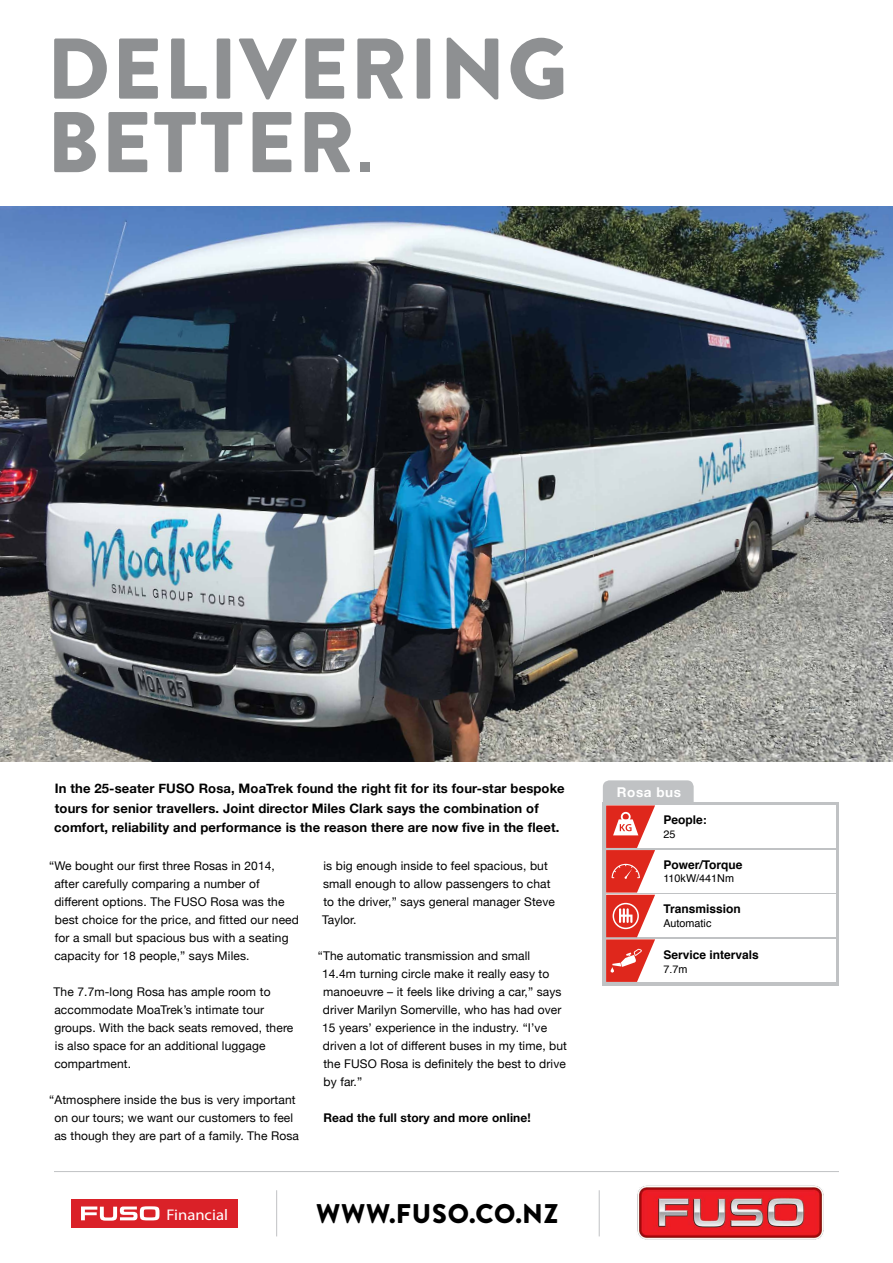
<style>
.page{position:relative;width:893px;height:1263px;background:#fff}
.page>*{position:absolute;margin:0;border:0;box-sizing:border-box;transform-origin:0 0}
.t1{font:900 85.95px/73.5px "Brandon Grotesque";letter-spacing:.02em;color:#8e9092}
.t2{font:900 27px "Brandon Grotesque";letter-spacing:.03em;color:#000}
.t3{font:15.45px "Myriad Pro";color:#fff;scale:1.08 1}
.t4{font:700 13.5px "Helvetica Neue";letter-spacing:.04em;color:#fff}
.t5{font:700 13.05px/19.5px "Helvetica Neue";letter-spacing:.01em;color:#000}
.t6{font:12px/18px "Helvetica Neue";letter-spacing:.01em;color:#000}
.t7{font:700 12px "Helvetica";color:#000}
.t8{font:700 12px "Helvetica Neue";letter-spacing:.01em;color:#000}
.t9{font:10.8px "Helvetica";color:#000}
.s1{font-family:"Helvetica";font-weight:700;font-size:64.5px}
</style>
<div class="page">
<img style="left:0;top:206px;width:893px;height:556px">
<img style="left:637px;top:1185px;width:187px;height:55px">
<hr style="left:276px;top:1190px;width:1px;height:46px;background:#c0c2c4">
<hr style="left:599px;top:1190px;width:1px;height:46px;background:#c0c2c4">
<div style="left:71px;top:1199px;width:166px;height:28px;background:#da2128"></div>
<svg style="left:81px;top:1206px;width:78px;height:15px"></svg>
<hr style="left:54px;top:1171px;width:785px;height:1px;background:#c0c2c4">
<div style="left:603px;top:780px;width:91px;height:57px;background:#c0c2c4;border-radius:7px"></div>
<div style="left:603px;top:802px;width:236px;height:183px;background:#c0c2c4"></div>
<div style="left:606px;top:805px;width:230px;height:43px;background:#fff"></div>
<div style="left:606px;top:850px;width:230px;height:42px;background:#fff"></div>
<div style="left:606px;top:895px;width:230px;height:42px;background:#fff"></div>
<div style="left:606px;top:939px;width:230px;height:43px;background:#fff"></div>
<svg style="left:606px;top:805px;width:49px;height:177px"></svg>
<h1 class="t1" style="left:47px;top:33px;width:522px">DELIVERING<br>BETTER<span class="s1">.</span></h1>
<p class="t5" style="left:54px;top:779px;width:512px">In the 25-seater FUSO Rosa, MoaTrek found the right fit for its four-star bespoke tours for senior travellers. Joint director Miles Clark says the combination of comfort, reliability and performance is the reason there are now five in the fleet.</p>
<p class="t6" style="left:54px;top:858px;width:246px;text-indent:-5px">“We bought our first three Rosas in 2014, after carefully comparing a number of different options. The FUSO Rosa was the best choice for the price, and fitted our need for a small but spacious bus with a seating capacity for 18 people,” says Miles.</p>
<p class="t6" style="left:54px;top:984px;width:241px">The 7.7m-long Rosa has ample room to accommodate MoaTrek’s intimate tour groups. With the back seats removed, there is also space for an additional luggage compartment.</p>
<p class="t6" style="left:49px;top:1092px;width:251px;text-align:center">“Atmosphere inside the bus is very important on our tours; we want our customers to feel as though they are part of a family. The Rosa</p>
<p class="t6" style="left:322px;top:858px;width:234px">is big enough inside to feel spacious, but small enough to allow passengers to chat to the driver,” says general manager Steve Taylor.</p>
<p class="t6" style="left:322px;top:948px;width:247px;text-indent:-4px">“The automatic transmission and small 14.4m turning circle make it really easy to manoeuvre – it feels like driving a car,” says driver Marilyn Somerville, who has had over 15 years’ experience in the industry. “I’ve driven a lot of different buses in my time, but the FUSO Rosa is definitely the best to drive by far.”</p>
<p class="t8" style="left:323px;top:1109px;width:209px">Read the full story and more online!</p>
<p class="t3" style="left:166px;top:1205px;width:58px">Financial</p>
<h2 class="t2" style="left:316px;top:1194px;width:244px">WWW.FUSO.CO.NZ</h2>
<p class="t4" style="left:617px;top:782px;width:66px">Rosa bus</p>
<p class="t7" style="left:663px;top:810px;width:45px">People:</p>
<p class="t9" style="left:663px;top:826px;width:14px">25</p>
<p class="t7" style="left:663px;top:855px;width:81px">Power/Torque</p>
<p class="t9" style="left:663px;top:870px;width:72px">110kW/441Nm</p>
<p class="t7" style="left:663px;top:899px;width:79px">Transmission</p>
<p class="t9" style="left:663px;top:915px;width:50px">Automatic</p>
<p class="t7" style="left:663px;top:945px;width:97px">Service intervals</p>
<p class="t9" style="left:663px;top:960px;width:26px">7.7m</p>
</div>
